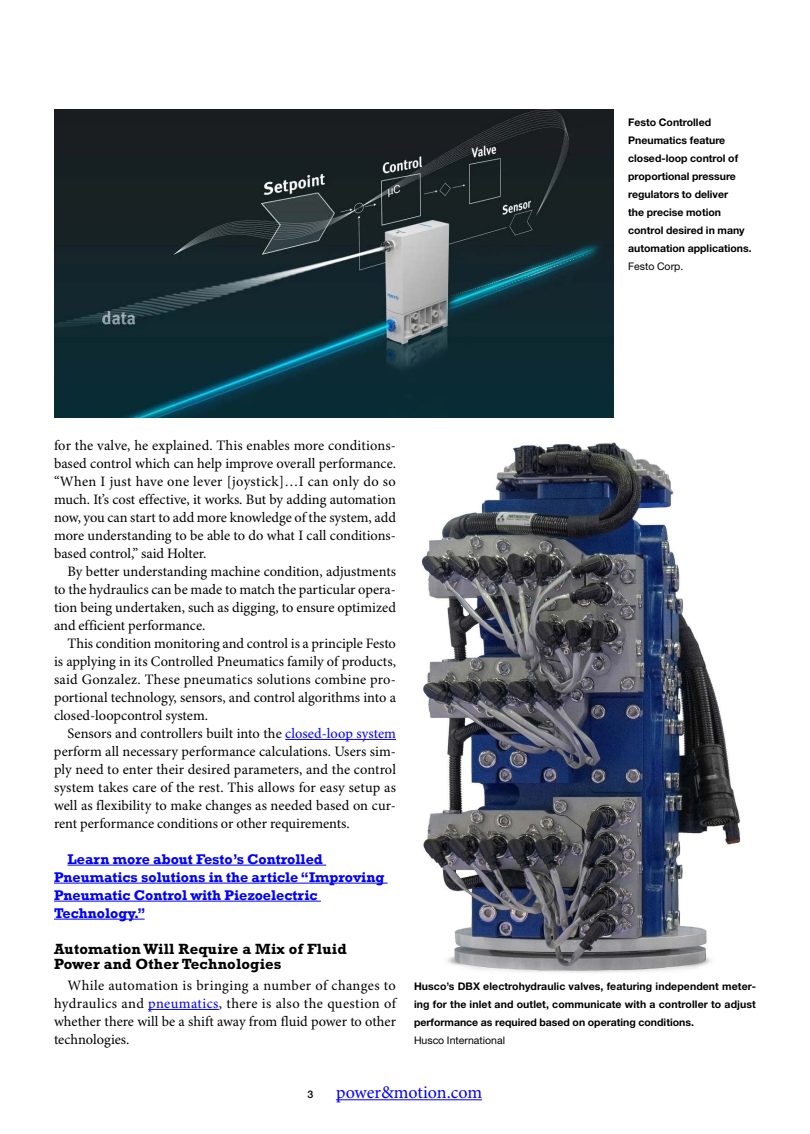
<style>
.page{position:relative;width:810px;height:1134px;background:#fff}
.page>*{position:absolute;margin:0;border:0;box-sizing:border-box;transform-origin:0 0}
.t1{font:18px "Minion Pro";letter-spacing:-.005em;color:#00f}
.t2{font:700 15px/15px "Rockwell Std";letter-spacing:.01em;color:#000}
.t3{font:14.4px/18px "Minion Pro";color:#000;text-align:justify}
.t4{font:700 14.4px/18px "Rockwell";color:#00f}
.t5{font:700 10.5px/18px "Helvetica Neue LT Std";color:#000;text-align:justify}
.t6{font:10.5px "Helvetica Neue LT Std";color:#000}
.t7{font:500 10.5px "Helvetica Neue LT Std";color:#000}
.s1{color:#00f}
</style>
<div class="page">
<hr style="left:285px;top:739px;width:111px;height:1px;background:#00f">
<hr style="left:68px;top:865px;width:258px;height:1px;background:#00f">
<hr style="left:54px;top:883px;width:334px;height:1px;background:#00f">
<hr style="left:54px;top:901px;width:267px;height:1px;background:#00f">
<hr style="left:54px;top:919px;width:91px;height:1px;background:#00f">
<hr style="left:148px;top:1009px;width:71px;height:1px;background:#00f">
<img style="left:421px;top:442px;width:320px;height:531px">
<img style="left:54px;top:109px;width:560px;height:309px">
<hr style="left:336px;top:1099px;width:146px;height:1px;background:#00f">
<p class="t5" style="left:628px;top:113px;width:125px;text-align:left">Festo Controlled<br>Pneumatics feature closed-loop control of proportional pressure regulators to deliver<br>the precise motion control desired in many automation applications.</p>
<p class="t6" style="left:628px;top:260px;width:57px">Festo Corp.</p>
<p class="t3" style="left:54px;top:437px;width:344px">for the valve, he explained. This enables more conditions&shy;based control which can help improve overall performance. “When I just have one lever [joystick]…I can only do so much. It’s cost effective, it works. But by adding automation now, you can start to add more knowledge of the system, add more understanding to be able to do what I call conditions&shy;based control,” said Holter.</p>
<p class="t3" style="left:54px;top:563px;width:344px;text-indent:13px">By better understanding machine condition, adjustments to the hydraulics can be made to match the particular opera&shy;tion being undertaken, such as digging, to ensure optimized and efficient performance.</p>
<p class="t3" style="left:54px;top:635px;width:344px;text-indent:13px">This condition monitoring and control is a principle Festo is applying in its Controlled Pneumatics family of products, said Gonzalez. These pneumatics solutions combine pro&shy;portional technology, sensors, and control algorithms into a closed-loopcontrol system.</p>
<p class="t3" style="left:54px;top:725px;width:344px;text-indent:14px">Sensors and controllers built into the <span class="s1">closed-loop system </span>perform all necessary performance calculations. Users sim&shy;ply need to enter their desired parameters, and the control system takes care of the rest. This allows for easy setup as well as flexibility to make changes as needed based on cur&shy;rent performance conditions or other requirements.</p>
<p class="t4" style="left:54px;top:850px;width:332px;text-indent:13px">Learn more about Festo’s Controlled Pneumatics solutions in the article “Improving Pneumatic Control with Piezoelectric Technology.”</p>
<p class="t2" style="left:54px;top:941px;width:294px">Automation Will Require a Mix of Fluid<br>Power and Other Technologies</p>
<p class="t3" style="left:54px;top:977px;width:344px;text-indent:13px">While automation is bringing a number of changes to hydraulics and <span class="s1">pneumatics</span>, there is also the question of whether there will be a shift away from fluid power to other technologies.</p>
<p class="t5" style="left:414px;top:977px;width:344px">Husco’s DBX electrohydraulic valves, featuring independent meter&shy;ing for the inlet and outlet, communicate with a controller to adjust performance as required based on operating conditions.</p>
<p class="t6" style="left:414px;top:1034px;width:93px">Husco International</p>
<p class="t7" style="left:308px;top:1088px;width:7px">3</p>
<p class="t1" style="left:336px;top:1081px;width:148px">power&amp;motion.com</p>
</div>
